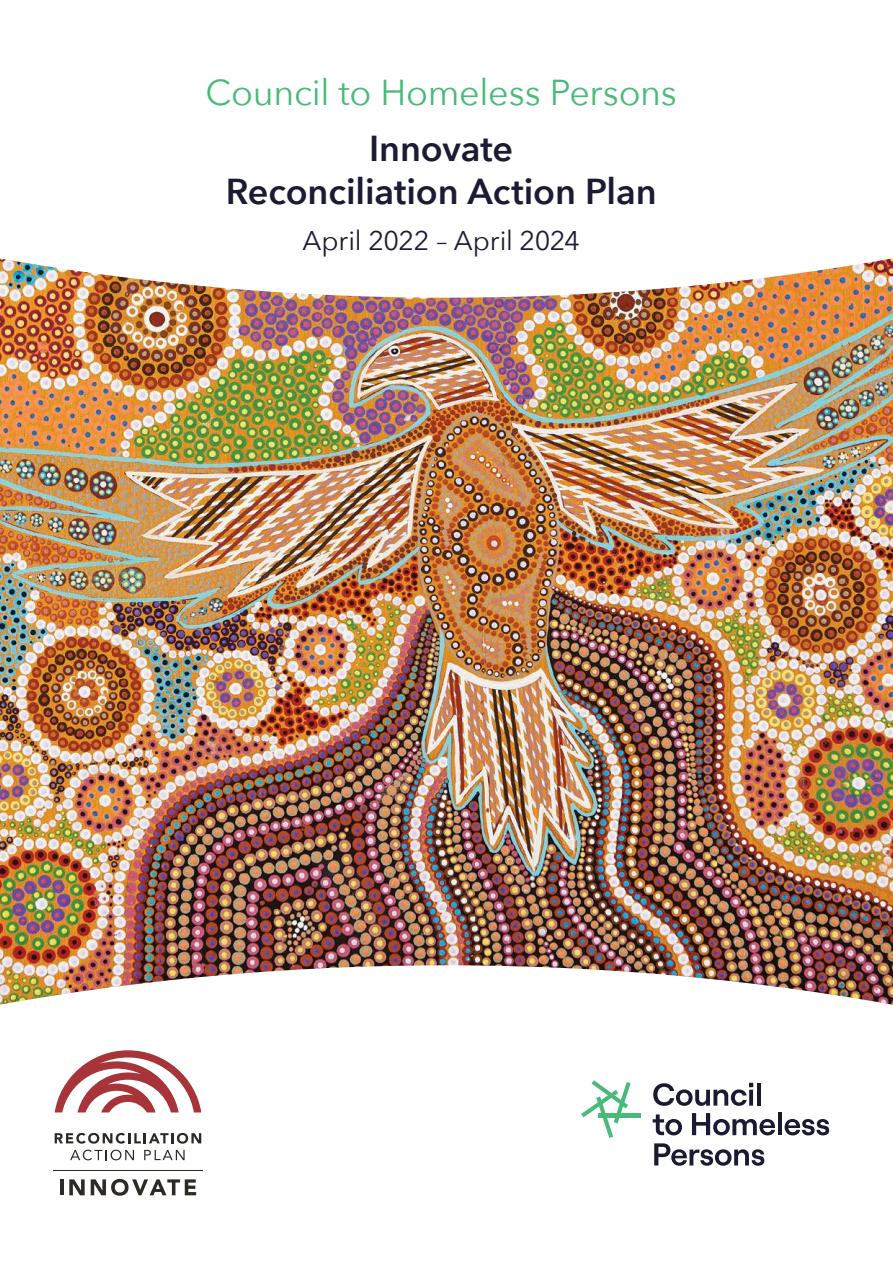
<style>
.page{position:relative;width:893px;height:1263px;background:#fff}
.page>*{position:absolute;margin:0;border:0;box-sizing:border-box;transform-origin:0 0}
.t1{font:600 36px/43.2px "Avenir Next";letter-spacing:-.005em;color:#1b1b33;text-align:center}
.t2{font:36px "Avenir Next";letter-spacing:-.01em;color:#4aba7a}
.t3{font:27px "Avenir Next";letter-spacing:-.01em;color:#1b1b33}
</style>
<div class="page">
<img style="left:0;top:297px;width:893px;height:669px">
<svg style="left:0;top:966px;width:893px;height:230px"></svg>
<img style="left:0;top:258px;width:893px;height:39px">
<svg style="left:55px;top:1050px;width:146px;height:62px"></svg>
<svg style="left:55px;top:1133px;width:146px;height:27px"></svg>
<hr style="left:53px;top:1170px;width:150px;height:1px;background:#2d2a26">
<hr style="left:60px;top:1179px;width:3px;height:16px;background:#2d2a26">
<svg style="left:69px;top:1179px;width:16px;height:16px"></svg>
<svg style="left:91px;top:1179px;width:105px;height:17px"></svg>
<hr style="left:598px;top:1114px;width:42px;height:4px;background:#4aba7a">
<svg style="left:581px;top:1080px;width:50px;height:58px"></svg>
<svg style="left:653px;top:1083px;width:100px;height:23px"></svg>
<hr style="left:757px;top:1083px;width:4px;height:22px;background:#1a1b33">
<svg style="left:653px;top:1114px;width:29px;height:21px"></svg>
<svg style="left:692px;top:1113px;width:83px;height:22px"></svg>
<hr style="left:778px;top:1112px;width:4px;height:23px;background:#1a1b33">
<svg style="left:785px;top:1119px;width:44px;height:16px"></svg>
<svg style="left:654px;top:1143px;width:110px;height:23px"></svg>
<p class="t2" style="left:205px;top:62px;width:473px">Council to Homeless Persons</p>
<p class="t1" style="left:226px;top:126px;width:432px">Innovate<br>Reconciliation Action Plan</p>
<p class="t3" style="left:303px;top:217px;width:279px">April 2022 – April 2024</p>
</div>
